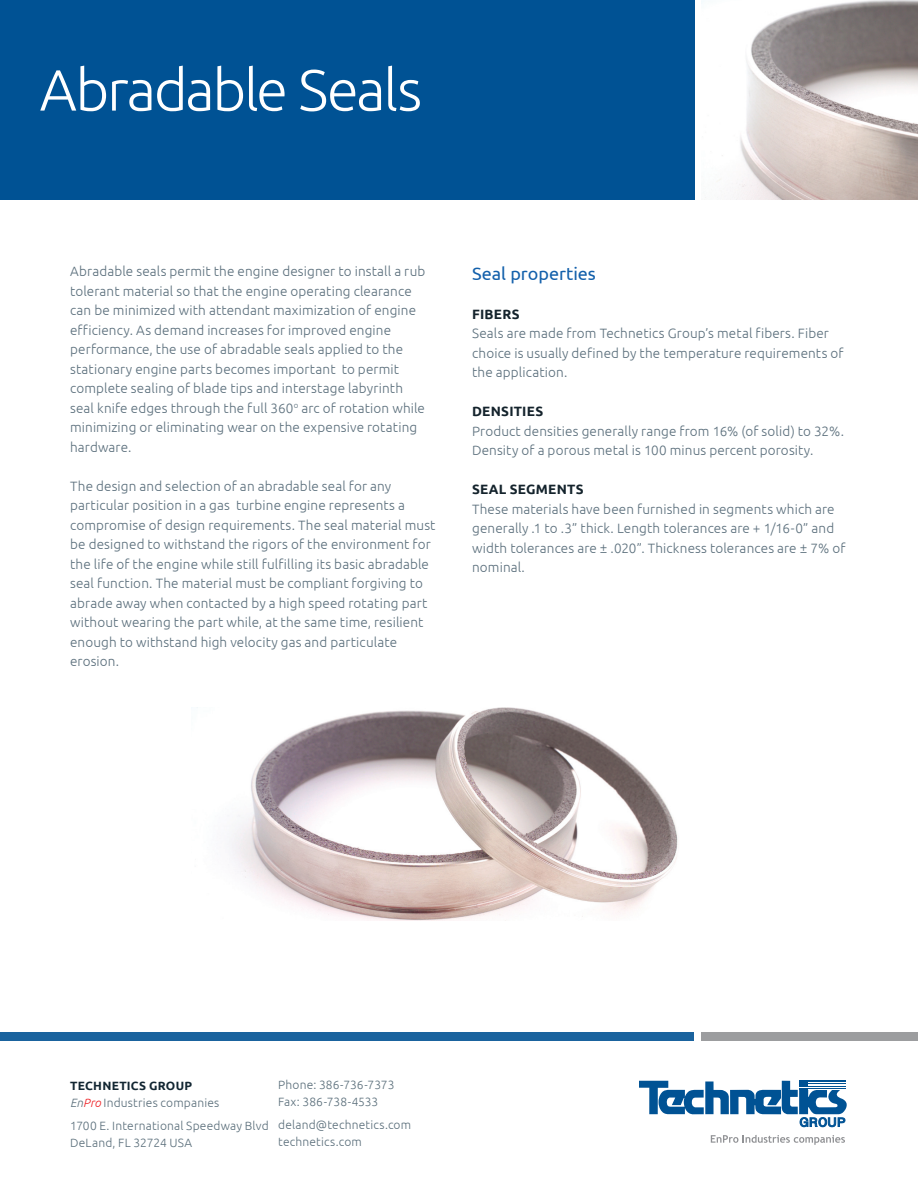
<style>
.page{position:relative;width:918px;height:1188px;background:#fff}
.page>*{position:absolute;margin:0;border:0;box-sizing:border-box;transform-origin:0 0}
.t1{font:300 57.9px "Ubuntu";letter-spacing:-.04em;color:#fff}
.t2{font:18px "Ubuntu";color:#1360ab}
.t3{font:300 13.5px/19.5px "Ubuntu";letter-spacing:.01em;color:#5b6f7c}
.t4{font:700 13.5px "Ubuntu";letter-spacing:.02em;color:#14232c}
.t5{font:300 12px/16.5px "Ubuntu";letter-spacing:.015em;color:#5b6f7b}
.s1{font-weight:700;color:#122632}
.s2{font-style:italic}
.s3{font-style:italic;color:#ee1e23}
</style>
<div class="page">
<div style="left:0;top:0;width:694px;height:199px;background:#005294"></div>
<svg style="left:639px;top:1081px;width:208px;height:64px"></svg>
<div style="left:0;top:1032px;width:694px;height:9px;background:#1a639e"></div>
<div style="left:701px;top:1032px;width:217px;height:9px;background:#9c9d9f"></div>
<img style="left:701px;top:0;width:217px;height:199px">
<img style="left:191px;top:707px;width:487px;height:213px">
<h1 class="t1" style="left:40px;top:55px;width:384px">Abradable Seals</h1>
<p class="t3" style="left:70px;top:261px;width:357px">Abradable seals permit the engine designer to install a rub tolerant material so that the engine operating clearance can be minimized with attendant maximization of engine efficiency. As demand increases for improved engine performance, the use of abradable seals applied to the stationary engine parts becomes important to permit complete sealing of blade tips and interstage labyrinth seal knife edges through the full 360<sup>o</sup> arc of rotation while minimizing or eliminating wear on the expensive rotating hardware.</p>
<p class="t3" style="left:70px;top:476px;width:367px">The design and selection of an abradable seal for any particular position in a gas turbine engine represents a compromise of design requirements. The seal material must be designed to withstand the rigors of the environment for the life of the engine while still fulfilling its basic abradable seal function. The material must be compliant forgiving to abrade away when contacted by a high speed rotating part without wearing the part while, at the same time, resilient enough to withstand high velocity gas and particulate erosion.</p>
<h2 class="t2" style="left:472px;top:262px;width:125px">Seal properties</h2>
<p class="t4" style="left:472px;top:306px;width:49px">FIBERS</p>
<p class="t3" style="left:472px;top:323px;width:373px">Seals are made from Technetics Group’s metal fibers. Fiber choice is usually defined by the temperature requirements of the application.</p>
<p class="t4" style="left:472px;top:403px;width:73px">DENSITIES</p>
<p class="t3" style="left:472px;top:421px;width:373px">Product densities generally range from 16% (of solid) to 32%.<br>Density of a porous metal is 100 minus percent porosity.</p>
<p class="t4" style="left:472px;top:481px;width:113px">SEAL SEGMENTS</p>
<p class="t3" style="left:472px;top:499px;width:375px">These materials have been furnished in segments which are generally .1 to .3” thick. Length tolerances are + 1/16-0” and width tolerances are ± .020”. Thickness tolerances are ± 7% of nominal.</p>
<p class="t5" style="left:70px;top:1078px;width:151px"><span class="s1">TECHNETICS GROUP<br></span><span class="s2">En</span><span class="s3">Pro</span> Industries companies</p>
<p class="t5" style="left:70px;top:1117px;width:200px">1700 E. International Speedway Blvd<br>DeLand, FL 32724 USA</p>
<p class="t5" style="left:278px;top:1076px;width:118px">Phone: 386-736-7373<br>Fax: 386-738-4533</p>
<p class="t5" style="left:278px;top:1116px;width:134px">deland@technetics.com technetics.com</p>
</div>
